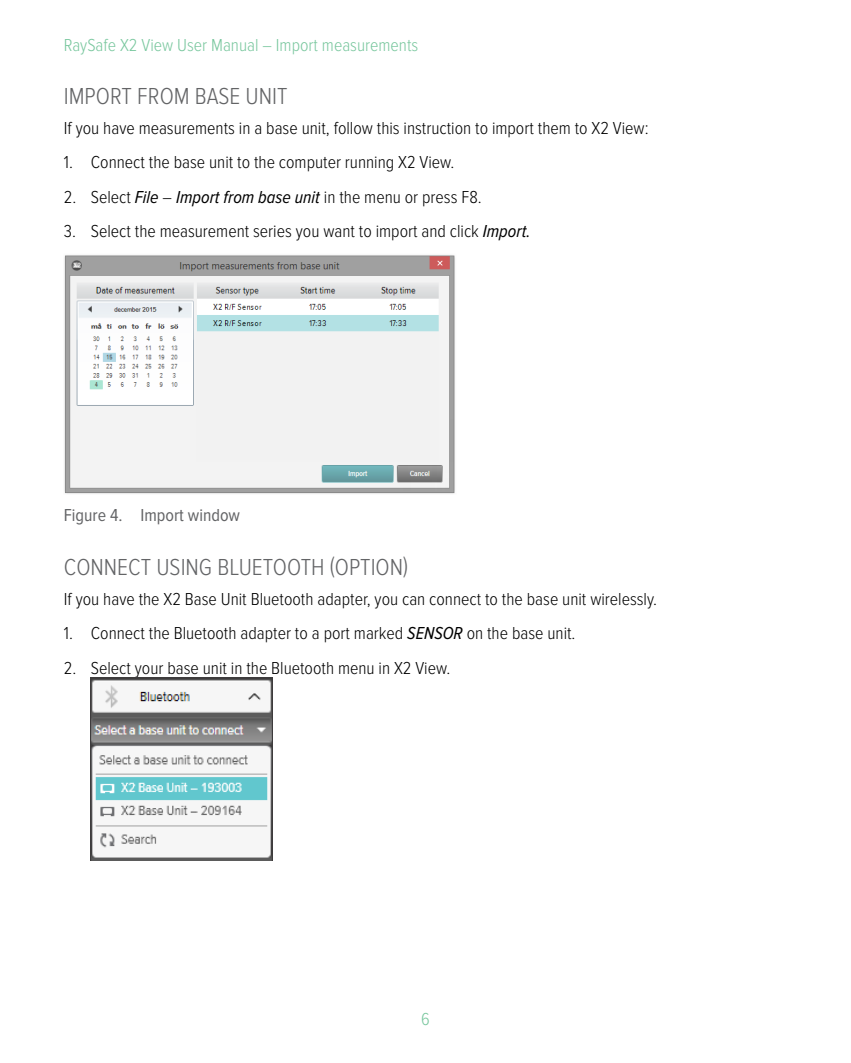
<style>
.page{position:relative;width:851px;height:1063px;background:#fff}
.page>*{position:absolute;margin:0;border:0;box-sizing:border-box;transform-origin:0 0}
.t1{font:300 24px "Proxima Nova Cond";color:#636466}
.t2{font:300 18px "Proxima Nova Cond";color:#000}
.t3{font:300 18px "Proxima Nova Cond";color:#79c79e}
.t4{font:18px "Proxima Nova Cond";color:#636466}
.s1{font-weight:400;font-style:italic}
</style>
<div class="page">
<img style="left:64px;top:255px;width:391px;height:239px">
<img style="left:91px;top:677px;width:181px;height:184px">
<p class="t3" style="left:64px;top:35px;width:356px">RaySafe X2 View User Manual – Import measurements</p>
<h1 class="t1" style="left:64px;top:83px;width:225px">IMPORT FROM BASE UNIT</h1>
<p class="t2" style="left:64px;top:118px;width:586px">If you have measurements in a base unit, follow this instruction to import them to X2 View:</p>
<p class="t2" style="left:64px;top:152px;width:392px">1. Connect the base unit to the computer running X2 View.</p>
<p class="t2" style="left:64px;top:187px;width:419px">2. Select <span class="s1">File</span> – <span class="s1">Import from base unit</span> in the menu or press F8.</p>
<p class="t2" style="left:64px;top:221px;width:468px">3. Select the measurement series you want to import and click <span class="s1">Import.</span></p>
<p class="t4" style="left:64px;top:505px;width:178px">Figure 4. Import window</p>
<h1 class="t1" style="left:64px;top:554px;width:346px">CONNECT USING BLUETOOTH (OPTION)</h1>
<p class="t2" style="left:64px;top:589px;width:594px">If you have the X2 Base Unit Bluetooth adapter, you can connect to the base unit wirelessly.</p>
<p class="t2" style="left:64px;top:623px;width:513px">1. Connect the Bluetooth adapter to a port marked <span class="s1">SENSOR</span> on the base unit.</p>
<p class="t2" style="left:64px;top:658px;width:388px">2. Select your base unit in the Bluetooth menu in X2 View.</p>
<p class="t3" style="left:421px;top:1009px;width:10px">6</p>
</div>
